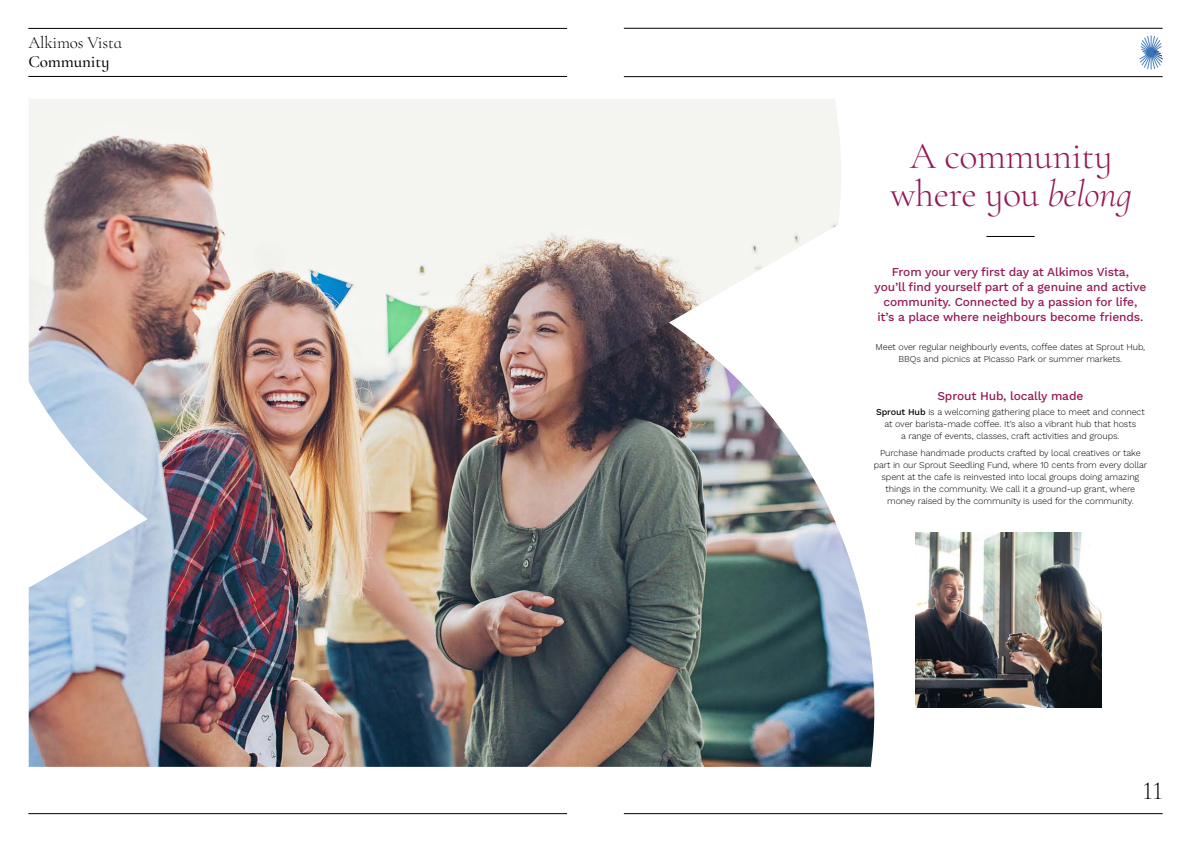
<style>
.page{position:relative;width:1191px;height:842px;background:#fff}
.page>*{position:absolute;margin:0;border:0;box-sizing:border-box;transform-origin:0 0}
.t1{font:300 38px/38px "Cormorant Infant";letter-spacing:-.01em;color:#951954;text-align:center}
.t2{font:300 26px "Cormorant Infant";color:#000}
.t3{font:300 17.1px "Cormorant Infant";letter-spacing:-.01em;color:#000}
.t4{font:500 17.1px "Cormorant Infant";letter-spacing:-.01em;color:#000}
.t5{font:500 12px/15px "Work Sans";letter-spacing:-.01em;color:#951954;text-align:center}
.t6{font:300 9px/12px "Work Sans";letter-spacing:-.01em;color:#000;text-align:center}
.s1{font-style:italic}
.s2{font-weight:500}
</style>
<div class="page">
<img style="left:29px;top:99px;width:845px;height:668px">
<img style="left:408px;top:323px;width:457px;height:274px">
<hr style="left:624px;top:28px;width:538px;height:1px;background:#000">
<hr style="left:624px;top:76px;width:538px;height:1px;background:#000">
<hr style="left:624px;top:813px;width:538px;height:1px;background:#000">
<hr style="left:28px;top:813px;width:539px;height:1px;background:#000">
<svg style="left:1139px;top:35px;width:23px;height:34px"></svg>
<hr style="left:28px;top:28px;width:539px;height:1px;background:#000">
<hr style="left:28px;top:76px;width:539px;height:1px;background:#000">
<hr style="left:986px;top:236px;width:48px;height:1px;background:#000">
<img style="left:915px;top:532px;width:187px;height:175px">
<h3 class="t3" style="left:28px;top:33px;width:95px">Alkimos Vista</h3>
<h3 class="t4" style="left:28px;top:51px;width:82px">Community</h3>
<h1 class="t1" style="left:890px;top:137px;width:243px">A community where you <span class="s1">belong</span></h1>
<h3 class="t5" style="left:874px;top:264px;width:273px">From your very first day at Alkimos Vista,<br>you’ll find yourself part of a genuine and active community. Connected by a passion for life, it’s a place where neighbours become friends.</h3>
<p class="t6" style="left:875px;top:340px;width:271px">Meet over regular neighbourly events, coffee dates at Sprout Hub,<br>BBQs and picnics at Picasso Park or summer markets.</p>
<h3 class="t5" style="left:937px;top:388px;width:147px">Sprout Hub, locally made</h3>
<p class="t6" style="left:876px;top:405px;width:270px"><span class="s2">Sprout Hub</span> is a welcoming gathering place to meet and connect at over barista-made coffee. It’s also a vibrant hub that hosts<br>a range of events, classes, craft activities and groups.</p>
<p class="t6" style="left:873px;top:447px;width:275px">Purchase handmade products crafted by local creatives or take part in our Sprout Seedling Fund, where 10 cents from every dollar spent at the cafe is reinvested into local groups doing amazing things in the community. We call it a ground-up grant, where money raised by the community is used for the community.</p>
<h2 class="t2" style="left:1142px;top:775px;width:22px">11</h2>
</div>
